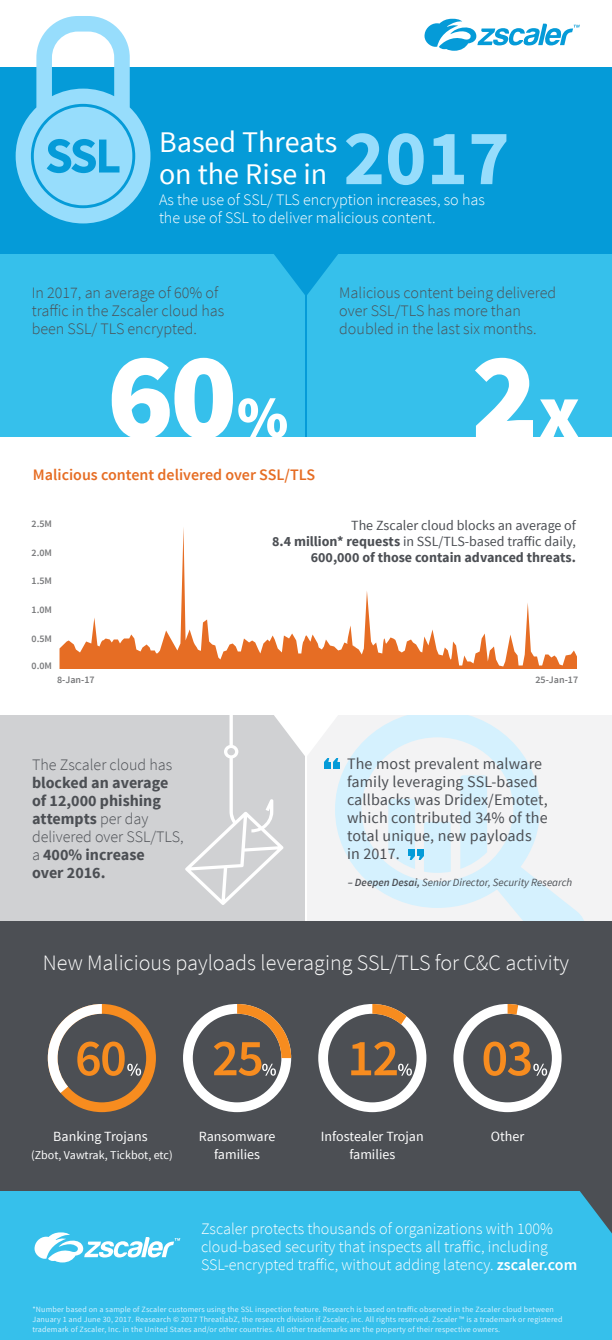
<style>
.page{position:relative;width:612px;height:1340px;background:#fff}
.page>*{position:absolute;margin:0;border:0;box-sizing:border-box;transform-origin:0 0}
.t1{font:900 124px "Source Sans Pro";color:#fff}
.t2{font:700 78.7px "Source Sans Pro";color:#97ddfc}
.t3{font:600 52px "Source Sans Pro";letter-spacing:-.03em;color:#f78c1f}
.t4{font:30px/32px "Source Sans Pro";color:#fff}
.t5{font:300 22px "Source Sans Pro";color:#fff}
.t6{font:300 16px/18px "Source Sans Pro";color:#fff}
.t7{font:300 16px/18px "Source Sans Pro";color:#4c4f54}
.t8{font:16px/18px "Source Sans Pro";letter-spacing:.01em;color:#4c4f54}
.t9{font:700 16px/18px "Source Sans Pro";color:#4c4f54}
.t10{font:600 16px "Source Sans Pro";color:#e66d24}
.t11{font:14px/16px "Source Sans Pro";color:#4c4f54;text-align:right}
.t12{font:14px/18px "Source Sans Pro";color:#fff;text-align:center}
.t13{font:12px "Source Sans Pro";color:#fff}
.t14{font:italic 11px "Source Sans Pro";color:#4c4f54}
.t15{font:600 10px "Source Sans Pro";color:#78797b}
.t16{font:8px/10.4px "Source Sans Pro";letter-spacing:.02em;color:#d5f1fe}
.s1{font-size:77px}
.s2{font-weight:700}
.s3{font-weight:300}
.s4{font-weight:600}
</style>
<div class="page">
<div style="left:307px;top:715px;width:305px;height:206px;background:#f3f3f4"></div>
<svg style="left:340px;top:715px;width:244px;height:206px"></svg>
<div style="left:0;top:67px;width:612px;height:370px;background:#059bd8"></div>
<div style="left:307px;top:255px;width:305px;height:182px;background:#36c0eb"></div>
<div style="left:0;top:255px;width:305px;height:182px;background:#36c0eb"></div>
<div style="left:0;top:715px;width:305px;height:206px;background:#d0d1d3"></div>
<svg style="left:238px;top:398px;width:49px;height:39px"></svg>
<div style="left:0;top:1191px;width:612px;height:149px;background:#36c0eb"></div>
<div style="left:0;top:921px;width:612px;height:270px;background:#4c4f54"></div>
<svg style="left:424px;top:19px;width:156px;height:32px"></svg>
<svg style="left:34px;top:1232px;width:146px;height:30px"></svg>
<svg style="left:16px;top:16px;width:135px;height:207px"></svg>
<svg style="left:183px;top:1004px;width:108px;height:108px"></svg>
<svg style="left:48px;top:1004px;width:108px;height:108px"></svg>
<svg style="left:318px;top:1004px;width:108px;height:108px"></svg>
<svg style="left:453px;top:1004px;width:109px;height:108px"></svg>
<svg style="left:580px;top:1191px;width:32px;height:42px"></svg>
<svg style="left:273px;top:254px;width:66px;height:41px"></svg>
<svg style="left:60px;top:528px;width:517px;height:141px"></svg>
<svg style="left:388px;top:799px;width:63px;height:74px"></svg>
<svg style="left:185px;top:715px;width:155px;height:190px"></svg>
<h3 class="t4" style="left:159px;top:127px;width:180px">Based Threats on the Rise in</h3>
<h2 class="t2" style="left:343px;top:107px;width:168px">2017</h2>
<h3 class="t6" style="left:159px;top:190px;width:327px">As the use of SSL/ TLS encryption increases, so has the use of SSL to deliver malicious content.</h3>
<h3 class="t7" style="left:32px;top:284px;width:194px">In 2017, an average of 60% of traffic in the Zscaler cloud has been SSL/ TLS encrypted.</h3>
<h3 class="t7" style="left:339px;top:284px;width:218px">Malicious content being delivered over SSL/TLS has more than doubled in the last six months.</h3>
<h1 class="t1" style="left:107px;top:316px;width:132px">60</h1>
<h1 class="t1" style="left:471px;top:316px;width:110px">2<span class="s1">x</span></h1>
<h3 class="t10" style="left:33px;top:465px;width:284px">Malicious content delivered over SSL/TLS</h3>
<p class="t15" style="left:32px;top:517px;width:22px">2.5M</p>
<p class="t15" style="left:32px;top:546px;width:22px">2.0M</p>
<p class="t15" style="left:32px;top:574px;width:22px">1.5M</p>
<p class="t15" style="left:32px;top:603px;width:22px">1.0M</p>
<p class="t15" style="left:32px;top:632px;width:22px">0.5M</p>
<p class="t15" style="left:32px;top:659px;width:22px">0.0M</p>
<h3 class="t11" style="left:272px;top:518px;width:305px">The Zscaler cloud blocks an average of<br><span class="s2">8.4 million* requests</span> in SSL/TLS-based traffic daily,<br><span class="s2">600,000 of those contain advanced threats.</span></h3>
<p class="t15" style="left:57px;top:673px;width:39px">8-Jan-17</p>
<p class="t15" style="left:536px;top:673px;width:44px">25-Jan-17</p>
<h3 class="t7" style="left:32px;top:755px;width:142px">The Zscaler cloud has</h3>
<h3 class="t9" style="left:32px;top:774px;width:153px">blocked an average of 12,000 phishing attempts <span class="s3">per day delivered over SSL/TLS, a</span> 400% increase<br>over 2016.</h3>
<h3 class="t8" style="left:347px;top:755px;width:202px">The most prevalent malware family leveraging SSL-based callbacks was Dridex/Emotet, which contributed 34% of the total unique, new payloads in 2017.</h3>
<h3 class="t14" style="left:348px;top:876px;width:226px"><span class="s4">– Deepen Desai,</span> Senior Director, Security Research</h3>
<h3 class="t5" style="left:43px;top:949px;width:528px">New Malicious payloads leveraging SSL/TLS for C&amp;C activity</h3>
<h3 class="t3" style="left:75px;top:1025px;width:53px">60</h3>
<h3 class="t3" style="left:212px;top:1025px;width:53px">25</h3>
<h3 class="t3" style="left:347px;top:1025px;width:53px">12</h3>
<h3 class="t3" style="left:481px;top:1025px;width:53px">03</h3>
<h3 class="t12" style="left:53px;top:1127px;width:96px">Banking Trojans</h3>
<h3 class="t13" style="left:31px;top:1147px;width:143px">(Zbot, Vawtrak, Tickbot, etc)</h3>
<h3 class="t12" style="left:199px;top:1127px;width:78px">Ransomware families</h3>
<h3 class="t12" style="left:321px;top:1127px;width:104px">Infostealer Trojan families</h3>
<h3 class="t12" style="left:491px;top:1127px;width:35px">Other</h3>
<h3 class="t6" style="left:201px;top:1219px;width:378px">Zscaler protects thousands of organizations with 100% cloud-based security that inspects all traffic, including<br>SSL-encrypted traffic, without adding latency. <span class="s4">zscaler.com</span></h3>
<p class="t16" style="left:32px;top:1304px;width:532px">*Number based on a sample of Zscaler customers using the SSL inspection feature. Research is based on traffic observed in the Zscaler cloud between<br>January 1 and June 30, 2017. Reasearch © 2017 ThreatlabZ, the research division if Zscaler, inc. All rights reserved. Zscaler ™ is a trademark or registered trademark of Zscaler, Inc. in the United States and/or other countries. All other trademarks are the property of their respective owners.</p>
</div>
